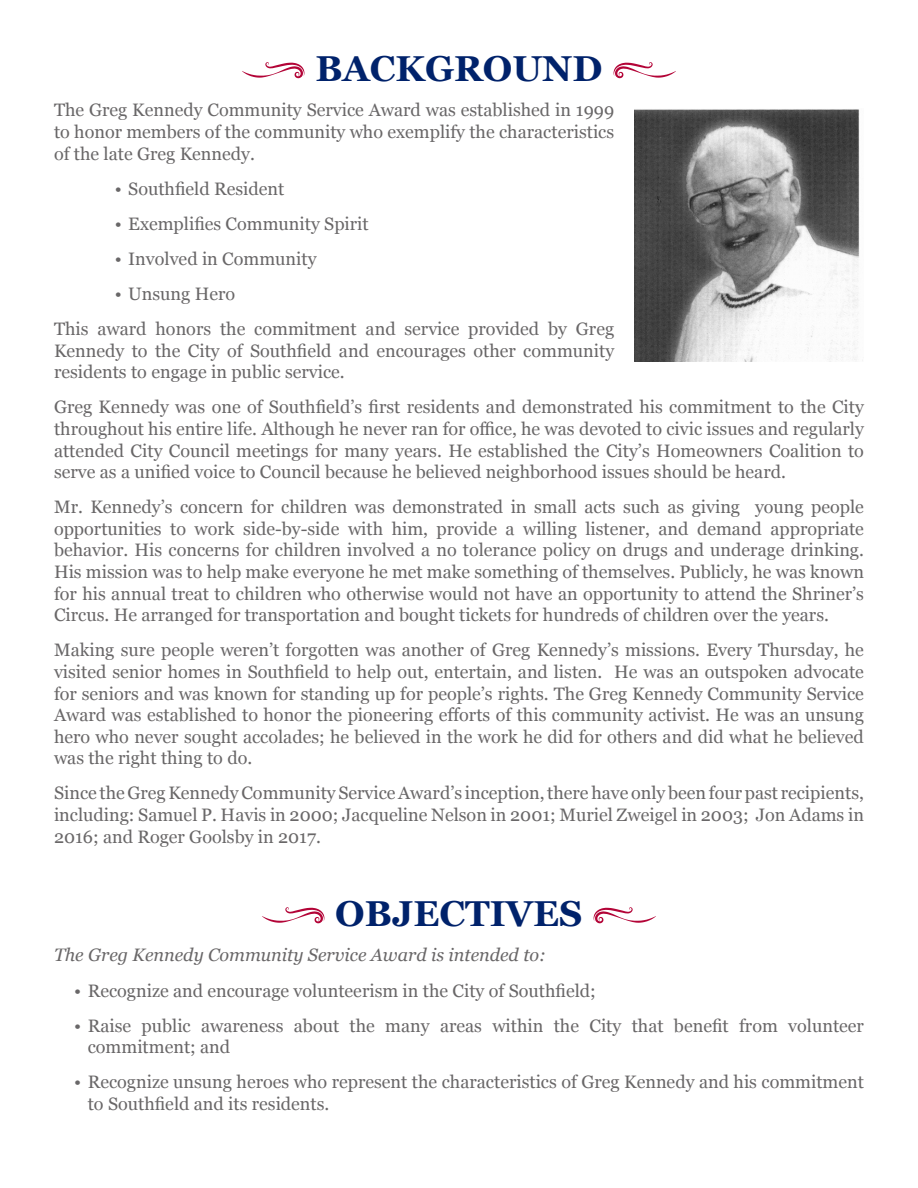
<style>
.page{position:relative;width:918px;height:1188px;background:#fff}
.page>*{position:absolute;margin:0;border:0;box-sizing:border-box;transform-origin:0 0}
.t1{font:700 36px "Georgia";color:#00226b}
.t2{font:18px/21.6px "Georgia";color:#696768;text-align:justify}
.t3{font:italic 18px "Georgia";color:#696768}
</style>
<div class="page">
<img style="left:634px;top:109px;width:229px;height:252px">
<svg style="left:242px;top:62px;width:62px;height:16px"></svg>
<svg style="left:614px;top:62px;width:62px;height:16px"></svg>
<svg style="left:262px;top:907px;width:62px;height:16px"></svg>
<svg style="left:594px;top:907px;width:62px;height:16px"></svg>
<p class="t1" style="left:315px;top:42px;width:289px">BACKGROUND</p>
<p class="t2" style="left:54px;top:99px;width:562px">The Greg Kennedy Community Service Award was established in 1999 to honor members of the community who exemplify the characteristics of the late Greg Kennedy.</p>
<p class="t2" style="left:115px;top:177px;width:171px">• Southfield Resident</p>
<p class="t2" style="left:115px;top:212px;width:256px">• Exemplifies Community Spirit</p>
<p class="t2" style="left:115px;top:247px;width:203px">• Involved in Community</p>
<p class="t2" style="left:115px;top:282px;width:122px">• Unsung Hero</p>
<p class="t2" style="left:54px;top:317px;width:562px">This award honors the commitment and service provided by Greg Kennedy to the City of Southfield and encourages other community residents to engage in public service.</p>
<p class="t2" style="left:54px;top:396px;width:811px">Greg Kennedy was one of Southfield’s first residents and demonstrated his commitment to the City throughout his entire life. Although he never ran for office, he was devoted to civic issues and regularly attended City Council meetings for many years. He established the City’s Homeowners Coalition to serve as a unified voice to Council because he believed neighborhood issues should be heard.</p>
<p class="t2" style="left:54px;top:495px;width:812px">Mr. Kennedy’s concern for children was demonstrated in small acts such as giving young people opportunities to work side-by-side with him, provide a willing listener, and demand appropriate behavior. His concerns for children involved a no tolerance policy on drugs and underage drinking.<br>His mission was to help make everyone he met make something of themselves. Publicly, he was known for his annual treat to children who otherwise would not have an opportunity to attend the Shriner’s Circus. He arranged for transportation and bought tickets for hundreds of children over the years.</p>
<p class="t2" style="left:54px;top:639px;width:812px">Making sure people weren’t forgotten was another of Greg Kennedy’s missions. Every Thursday, he visited senior homes in Southfield to help out, entertain, and listen. He was an outspoken advocate for seniors and was known for standing up for people’s rights. The Greg Kennedy Community Service Award was established to honor the pioneering efforts of this community activist. He was an unsung hero who never sought accolades; he believed in the work he did for others and did what he believed was the right thing to do.</p>
<p class="t2" style="left:54px;top:782px;width:812px">Since the GregKennedyCommunity ServiceAward’s inception,there have only beenfour past recipients, including: Samuel P. Havis in 2000; Jacqueline Nelson in 2001; Muriel Zweigel in 2003; Jon Adams in 2016; and Roger Goolsby in 2017.</p>
<p class="t1" style="left:335px;top:887px;width:249px">OBJECTIVES</p>
<p class="t3" style="left:54px;top:942px;width:494px">The Greg Kennedy Community Service Award is intended to:</p>
<p class="t2" style="left:74px;top:979px;width:523px">• Recognize and encourage volunteerism in the City of Southfield;</p>
<p class="t2" style="left:88px;top:1014px;width:778px;text-indent:-14px">• Raise public awareness about the many areas within the City that benefit from volunteer commitment; and</p>
<p class="t2" style="left:88px;top:1071px;width:778px;text-indent:-14px">• Recognize unsung heroes who represent the characteristics of Greg Kennedy and his commitment to Southfield and its residents.</p>
</div>
